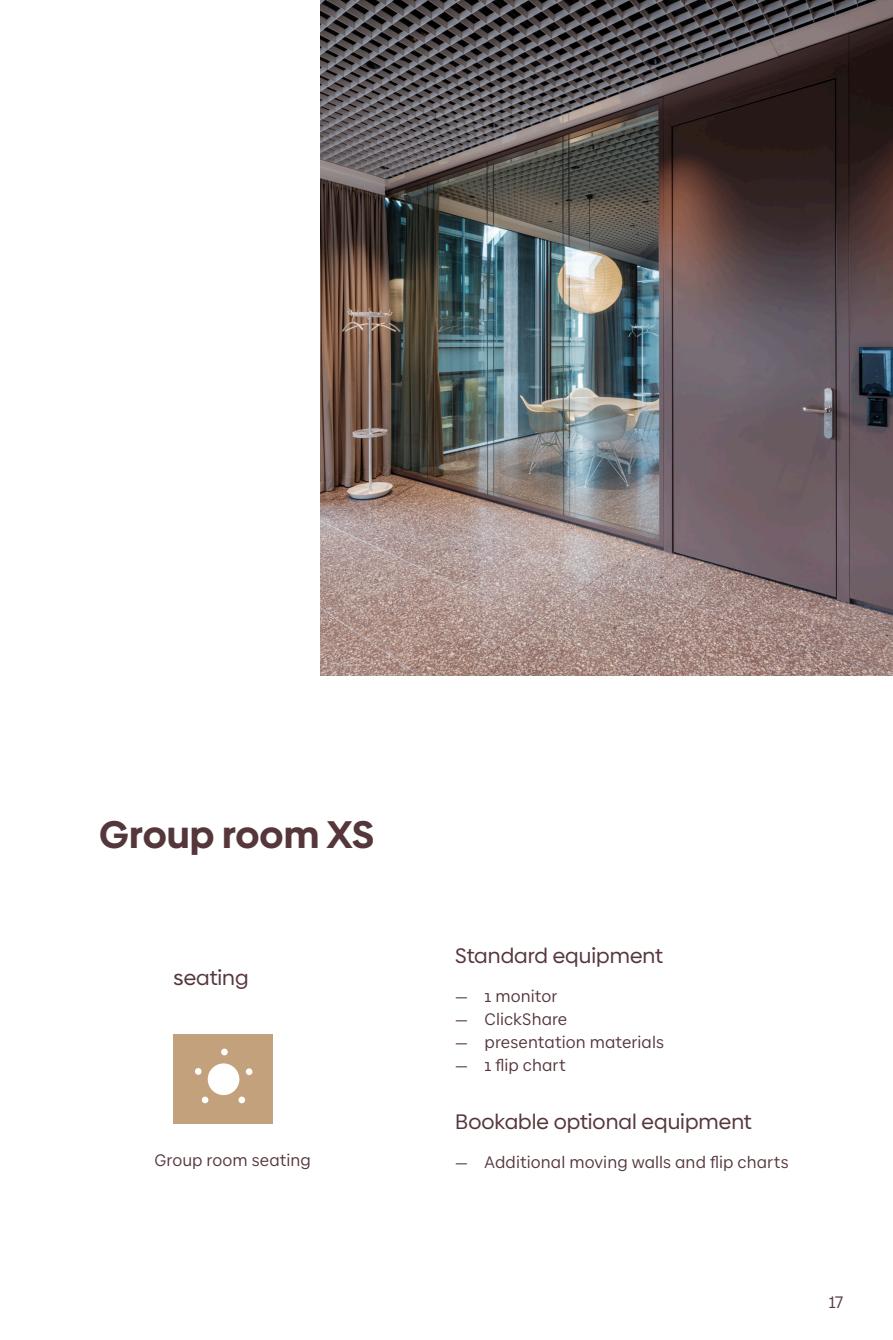
<style>
.page{position:relative;width:893px;height:1340px;background:#fff}
.page>*{position:absolute;margin:0;border:0;box-sizing:border-box;transform-origin:0 0}
.Überschrift{font:700 38.5px "Baloise Create Headline";color:#55373b}
.Überschrift_Untertit{font:21px "Baloise Create Headline";color:#55373b}
.BAL-Lauftext-N-9_5_1{font:16.62px "Baloise Create Text";letter-spacing:.005em;color:#55373b}
</style>
<div class="page">
<div style="left:174px;top:1034px;width:99px;height:89px;background:#c4a17d"></div>
<div style="left:221px;top:1048px;width:7px;height:7px;background:#fff;border-radius:50%"></div>
<div style="left:238px;top:1096px;width:7px;height:7px;background:#fff;border-radius:50%"></div>
<div style="left:246px;top:1068px;width:6px;height:7px;background:#fff;border-radius:50%"></div>
<div style="left:202px;top:1096px;width:6px;height:7px;background:#fff;border-radius:50%"></div>
<div style="left:195px;top:1068px;width:7px;height:6px;background:#fff;border-radius:50%"></div>
<div style="left:208px;top:1063px;width:31px;height:32px;background:#fff;border-radius:50%"></div>
<img style="left:321px;top:0;width:572px;height:675px">
<p class="Überschrift" style="left:99px;top:804px;width:277px">Group room XS</p>
<p class="Überschrift_Untertit" style="left:174px;top:962px;width:76px">seating</p>
<p class="BAL-Lauftext-N-9_5_1" style="left:154px;top:1149px;width:158px">Group room seating</p>
<p class="Überschrift_Untertit" style="left:455px;top:941px;width:209px">Standard equipment</p>
<p class="BAL-Lauftext-N-9_5_1" style="left:455px;top:986px;width:104px">— 1 monitor</p>
<p class="BAL-Lauftext-N-9_5_1" style="left:455px;top:1009px;width:114px">— ClickShare</p>
<p class="BAL-Lauftext-N-9_5_1" style="left:455px;top:1031px;width:210px">— presentation materials</p>
<p class="BAL-Lauftext-N-9_5_1" style="left:455px;top:1054px;width:112px">— 1 flip chart</p>
<p class="Überschrift_Untertit" style="left:455px;top:1107px;width:298px">Bookable optional equipment</p>
<p class="BAL-Lauftext-N-9_5_1" style="left:455px;top:1152px;width:335px">— Additional moving walls and flip charts</p>
<p class="BAL-Lauftext-N-9_5_1" style="left:829px;top:1291px;width:16px">17</p>
</div>
